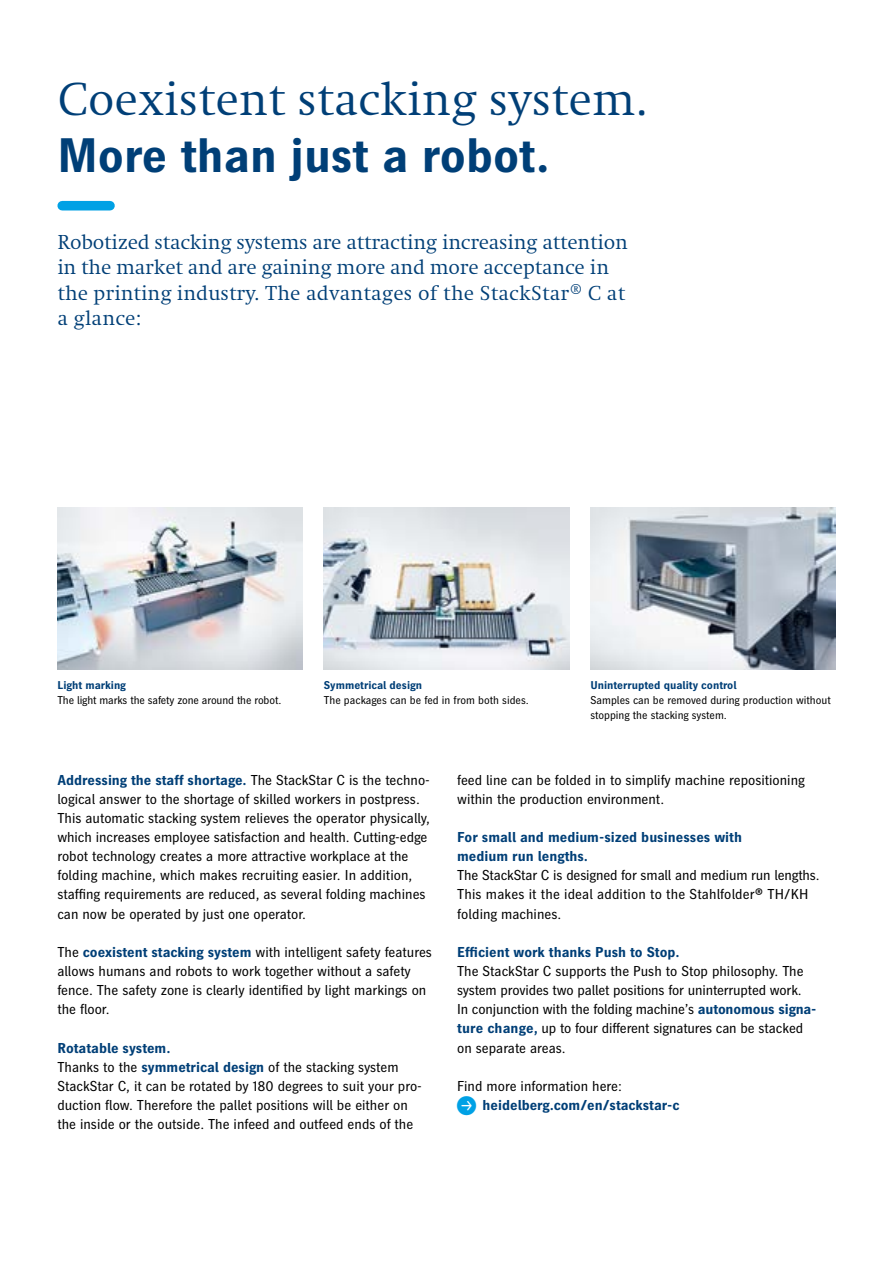
<style>
.page{position:relative;width:893px;height:1263px;background:#fff}
.page>*{position:absolute;margin:0;border:0;box-sizing:border-box;transform-origin:0 0}
.t1{font:48px "Heidelberg Antiqua ML";color:#003f77}
.t2{font:700 48px "Heidelberg Gothic Ml";color:#003f77}
.t3{font:21px/25.5px "Heidelberg Antiqua ML";letter-spacing:-.01em;color:#003f77}
.t4{font:14.25px/19.2px "Heidelberg Gothic Ml";color:#000}
.t5{font:700 14.25px/19.2px "Heidelberg Gothic Ml";color:#003f77}
.t6{font:11.25px/14.9px "Heidelberg Gothic Ml";color:#000}
.t7{font:700 11.25px "Heidelberg Gothic Ml";color:#003f77}
.s1{font-weight:700;color:#003f77}
</style>
<div class="page">
<img style="left:57px;top:507px;width:246px;height:163px">
<img style="left:324px;top:507px;width:245px;height:163px">
<img style="left:590px;top:507px;width:246px;height:163px">
<div style="left:62px;top:201px;width:48px;height:9px;background:#00a1e5"></div>
<h1 class="t1" style="left:57px;top:72px;width:592px">Coexistent stacking system.</h1>
<h1 class="t2" style="left:57px;top:129px;width:494px">More than just a robot.</h1>
<h2 class="t3" style="left:57px;top:229px;width:572px">Robotized stacking systems are attracting increasing attention in the market and are gaining more and more acceptance in the printing industry. The advantages of the StackStar® C at a glance:</h2>
<p class="t7" style="left:57px;top:679px;width:70px">Light marking</p>
<p class="t6" style="left:57px;top:693px;width:226px">The light marks the safety zone around the robot.</p>
<p class="t7" style="left:324px;top:679px;width:100px">Symmetrical design</p>
<p class="t6" style="left:324px;top:693px;width:206px">The packages can be fed in from both sides.</p>
<p class="t7" style="left:590px;top:679px;width:148px">Uninterrupted quality control</p>
<p class="t6" style="left:590px;top:693px;width:242px">Samples can be removed during production without stopping the stacking system.</p>
<p class="t4" style="left:57px;top:770px;width:374px"><span class="s1">Addressing the staff shortage.</span> The StackStar C is the techno&shy;logical answer to the shortage of skilled workers in postpress.<br>This automatic stacking system relieves the operator physically, which increases employee satisfaction and health. Cutting-edge robot technology creates a more attractive workplace at the folding machine, which makes recruiting easier. In addition, staffing requirements are reduced, as several folding machines can now be operated by just one operator.</p>
<p class="t4" style="left:57px;top:942px;width:376px">The <span class="s1">coexistent stacking system</span> with intelligent safety features allows humans and robots to work together without a safety fence. The safety zone is clearly identified by light markings on the floor.</p>
<p class="t4" style="left:57px;top:1038px;width:366px"><span class="s1">Rotatable system.<br></span>Thanks to the <span class="s1">symmetrical design</span> of the stacking system StackStar C, it can be rotated by 180 degrees to suit your pro&shy;duction flow. Therefore the pallet positions will be either on the inside or the outside. The infeed and outfeed ends of the</p>
<p class="t4" style="left:457px;top:770px;width:349px">feed line can be folded in to simplify machine repositioning within the production environment.</p>
<p class="t5" style="left:457px;top:828px;width:286px">For small and medium-sized businesses with medium run lengths.</p>
<p class="t4" style="left:457px;top:866px;width:364px">The StackStar C is designed for small and medium run lengths.<br>This makes it the ideal addition to the Stahlfolder® TH/KH folding machines.</p>
<p class="t5" style="left:457px;top:943px;width:224px">Efficient work thanks Push to Stop.</p>
<p class="t4" style="left:457px;top:962px;width:361px">The StackStar C supports the Push to Stop philosophy. The system provides two pallet positions for uninterrupted work.<br>In conjunction with the folding machine’s <span class="s1">autonomous signa&shy;ture change,</span> up to four different signatures can be stacked on separate areas.</p>
<p class="t4" style="left:457px;top:1076px;width:166px">Find more information here:</p>
<p class="t5" style="left:483px;top:1096px;width:198px">heidelberg.com/en/stackstar-c</p>
</div>
